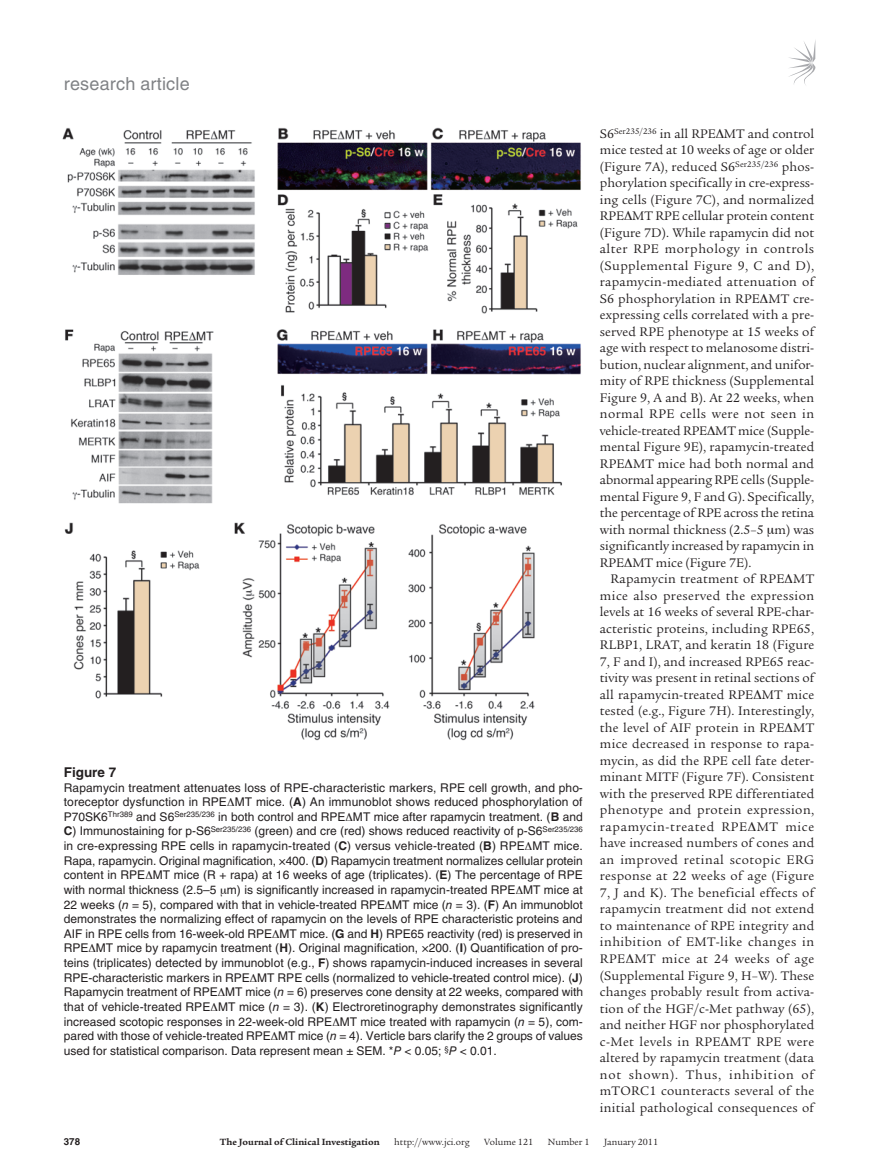
<style>
.page{position:relative;width:878px;height:1175px;background:#fff}
.page>*{position:absolute;margin:0;border:0;box-sizing:border-box;transform-origin:0 0}
.t1{font:18px "Helvetica LT Std";letter-spacing:.01em;color:#808285}
.t2{font:13.5px/16.5px "Legacy Serif Std";letter-spacing:.015em;color:#231f20;text-align:justify}
.t3{font:700 13.5px "Helvetica LT Std";color:#231f20}
.t4{font:12px/14.7px "Helvetica LT Std";color:#231f20;text-align:justify}
.t5{font:9.75px "Legacy Serif Std";color:#231f20}
.t6{font:700 9.75px "Legacy Serif Std";color:#231f20}
.t7{font:700 9.75px "Helvetica LT Std";color:#231f20}
.s1{font-weight:700}
.s2{font-style:italic}
</style>
<div class="page">
<svg style="left:789px;top:42px;width:26px;height:43px"></svg>
<img style="left:62px;top:127px;width:519px;height:614px">
<h1 class="t1" style="left:64px;top:73px;width:127px">research article</h1>
<p class="t3" style="left:64px;top:764px;width:54px">Figure 7</p>
<p class="t4" style="left:64px;top:780px;width:520px">Rapamycin treatment attenuates loss of RPE-characteristic markers, RPE cell growth, and pho&shy;toreceptor dysfunction in RPE MT mice. (<span class="s1">A</span>) An immunoblot shows reduced phosphorylation of P70SK6<sup>Thr389</sup> and S6<sup>Ser235/236</sup> in both control and RPE MT mice after rapamycin treatment. (<span class="s1">B</span> and <span class="s1">C</span>) Immunostaining for p-S6<sup>Ser235/236</sup> (green) and cre (red) shows reduced reactivity of p-S6<sup>Ser235/236 </sup>in cre-expressing RPE cells in rapamycin-treated (<span class="s1">C</span>) versus vehicle-treated (<span class="s1">B</span>) RPE MT mice.<br>Rapa, rapamycin. Original magnification, ×400. (<span class="s1">D</span>) Rapamycin treatment normalizes cellular protein content in RPE MT mice (R + rapa) at 16 weeks of age (triplicates). (<span class="s1">E</span>) The percentage of RPE with normal thickness (2.5–5 m) is significantly increased in rapamycin-treated RPE MT mice at 22 weeks (<span class="s2">n</span> = 5), compared with that in vehicle-treated RPE MT mice (<span class="s2">n</span> = 3). (<span class="s1">F</span>) An immunoblot demonstrates the normalizing effect of rapamycin on the levels of RPE characteristic proteins and AIF in RPE cells from 16-week-old RPE MT mice. (<span class="s1">G</span> and <span class="s1">H</span>) RPE65 reactivity (red) is preserved in RPE MT mice by rapamycin treatment (<span class="s1">H</span>). Original magnification, ×200. (<span class="s1">I</span>) Quantification of pro&shy;teins (triplicates) detected by immunoblot (e.g., <span class="s1">F</span>) shows rapamycin-induced increases in several RPE-characteristic markers in RPE MT RPE cells (normalized to vehicle-treated control mice). (<span class="s1">J</span>)<br>Rapamycin treatment of RPE MT mice (<span class="s2">n</span> = 6) preserves cone density at 22 weeks, compared with that of vehicle-treated RPE MT mice (<span class="s2">n</span> = 3). (<span class="s1">K</span>) Electroretinography demonstrates significantly increased scotopic responses in 22-week-old RPE MT mice treated with rapamycin (<span class="s2">n</span> = 5), com&shy;pared with those of vehicle-treated RPE MT mice (<span class="s2">n</span> = 4). Verticle bars clarify the 2 groups of values used for statistical comparison. Data represent mean ± SEM. *<span class="s2">P</span> &lt; 0.05; <sup>§</sup><span class="s2">P</span> &lt; 0.01.</p>
<p class="t2" style="left:599px;top:125px;width:216px">S6<sup>Ser235/236</sup> in all RPE MT and control mice tested at 10 weeks of age or older (Figure 7A), reduced S6<sup>Ser235/236</sup> phos&shy;phorylation specifically in cre-express&shy;ing cells (Figure 7C), and normalized RPE MT RPE cellular protein content (Figure 7D). While rapamycin did not alter RPE morphology in controls (Supplemental Figure 9, C and D), rapamycin-mediated attenuation of S6 phosphorylation in RPE MT cre&shy;expressing cells correlated with a pre&shy;served RPE phenotype at 15 weeks of age with respect to melanosome distri&shy;bution, nuclear alignment, and unifor&shy;mity of RPE thickness (Supplemental Figure 9, A and B). At 22 weeks, when normal RPE cells were not seen in vehicle-treated RPE MT mice (Supple&shy;mental Figure 9E), rapamycin-treated RPE MT mice had both normal and abnormal appearing RPE cells (Supple&shy;mental Figure 9, F and G). Specifically, the percentage of RPE across the retina with normal thickness (2.5–5 m) was significantly increased by rapamycin in RPE MT mice (Figure 7E).</p>
<p class="t2" style="left:600px;top:571px;width:216px;text-indent:11px">Rapamycin treatment of RPE MT mice also preserved the expression levels at 16 weeks of several RPE-char&shy;acteristic proteins, including RPE65, RLBP1, LRAT, and keratin 18 (Figure 7, F and I), and increased RPE65 reac&shy;tivity was present in retinal sections of all rapamycin-treated RPE MT mice tested (e.g., Figure 7H). Interestingly, the level of AIF protein in RPE MT mice decreased in response to rapa&shy;mycin, as did the RPE cell fate deter&shy;minant MITF (Figure 7F). Consistent with the preserved RPE differentiated phenotype and protein expression, rapamycin-treated RPE MT mice have increased numbers of cones and an improved retinal scotopic ERG response at 22 weeks of age (Figure 7, J and K). The beneficial effects of rapamycin treatment did not extend to maintenance of RPE integrity and inhibition of EMT-like changes in RPE MT mice at 24 weeks of age (Supplemental Figure 9, H–W). These changes probably result from activa&shy;tion of the HGF/c-Met pathway (65), and neither HGF nor phosphorylated c-Met levels in RPE MT RPE were altered by rapamycin treatment (data not shown). Thus, inhibition of mTORC1 counteracts several of the initial pathological consequences of</p>
<p class="t7" style="left:64px;top:1135px;width:18px">378</p>
<p class="t6" style="left:220px;top:1135px;width:161px">The Journal of Clinical Investigation</p>
<p class="t5" style="left:394px;top:1136px;width:77px">http://www.jci.org</p>
<p class="t5" style="left:484px;top:1136px;width:50px">Volume 121</p>
<p class="t5" style="left:548px;top:1136px;width:43px">Number 1</p>
<p class="t5" style="left:604px;top:1136px;width:55px">January 2011</p>
</div>
